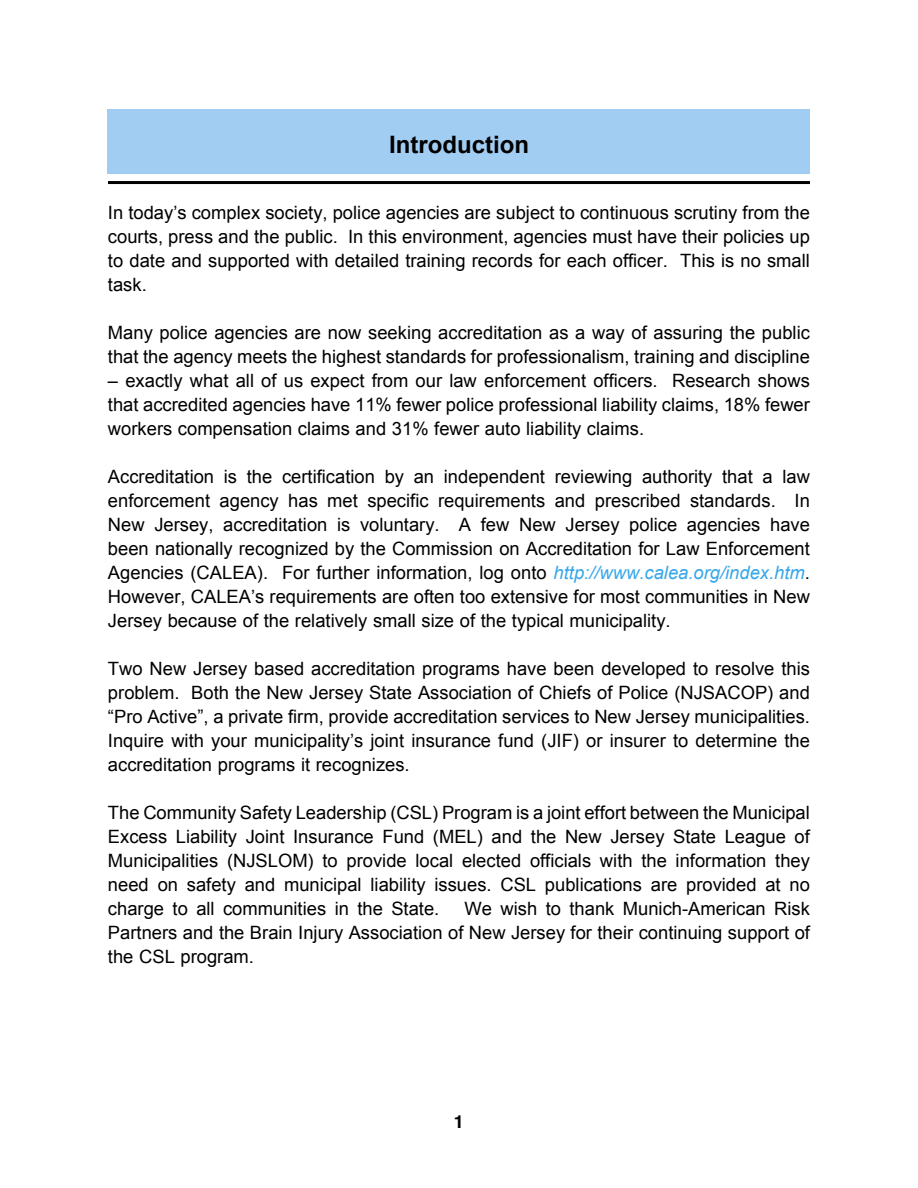
<style>
.page{position:relative;width:918px;height:1188px;background:#fff}
.page>*{position:absolute;margin:0;border:0;box-sizing:border-box;transform-origin:0 0}
.t1{font:700 24px "Arial";color:#000}
.t2{font:18.3px/24px "Arial";color:#000;text-align:justify}
.t3{font:700 18px "Helvetica";color:#000}
.s1{font-style:italic;color:#36a7e9}
</style>
<div class="page">
<div style="left:108px;top:109px;width:702px;height:64px;background:#a1cdf2"></div>
<hr style="left:108px;top:181px;width:702px;height:3px;background:#000">
<h1 class="t1" style="left:389px;top:131px;width:141px">Introduction</h1>
<p class="t2" style="left:108px;top:201px;width:703px">In today’s complex society, police agencies are subject to continuous scrutiny from the courts, press and the public. In this environment, agencies must have their policies up to date and supported with detailed training records for each officer. This is no small task.</p>
<p class="t2" style="left:108px;top:321px;width:703px">Many police agencies are now seeking accreditation as a way of assuring the public that the agency meets the highest standards for professionalism, training and discipline</p>
<p class="t2" style="left:108px;top:369px;width:703px">– exactly what all of us expect from our law enforcement officers. Research shows that accredited agencies have 11% fewer police professional liability claims, 18% fewer workers compensation claims and 31% fewer auto liability claims.</p>
<p class="t2" style="left:108px;top:465px;width:704px">Accreditation is the certification by an independent reviewing authority that a law enforcement agency has met specific requirements and prescribed standards. In New Jersey, accreditation is voluntary. A few New Jersey police agencies have been nationally recognized by the Commission on Accreditation for Law Enforcement Agencies (CALEA). For further information, log onto <span class="s1">http://www.calea.org/index.htm</span>.<br>However, CALEA’s requirements are often too extensive for most communities in New Jersey because of the relatively small size of the typical municipality.</p>
<p class="t2" style="left:108px;top:657px;width:703px">Two New Jersey based accreditation programs have been developed to resolve this problem. Both the New Jersey State Association of Chiefs of Police (NJSACOP) and “Pro Active”, a private firm, provide accreditation services to New Jersey municipalities.<br>Inquire with your municipality’s joint insurance fund (JIF) or insurer to determine the accreditation programs it recognizes.</p>
<p class="t2" style="left:108px;top:801px;width:703px">The Community Safety Leadership (CSL) Program is a joint effort between the Municipal Excess Liability Joint Insurance Fund (MEL) and the New Jersey State League of Municipalities (NJSLOM) to provide local elected officials with the information they need on safety and municipal liability issues. CSL publications are provided at no charge to all communities in the State.</p>
<p class="t2" style="left:108px;top:897px;width:704px;text-indent:357px">We wish to thank Munich-American Risk Partners and the Brain Injury Association of New Jersey for their continuing support of the CSL program.</p>
<p class="t3" style="left:454px;top:1110px;width:12px">1</p>
</div>
